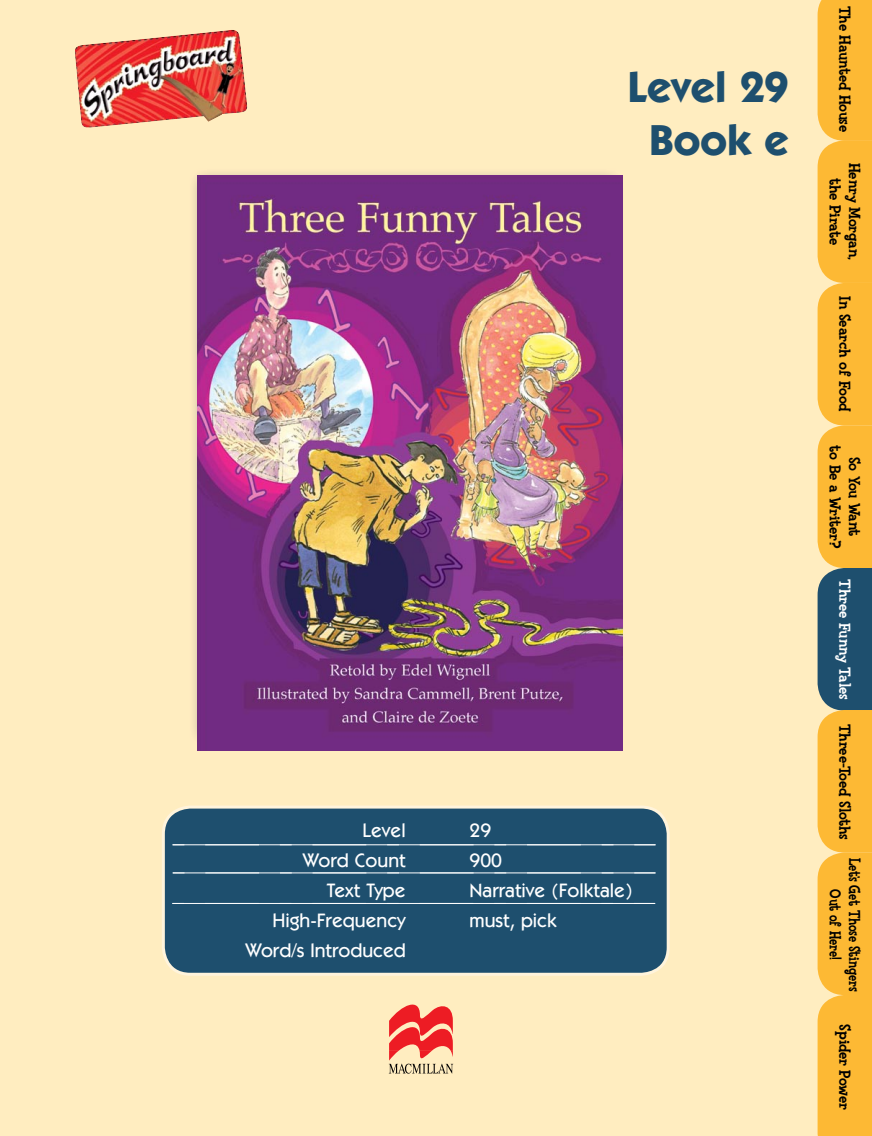
<style>
.page{position:relative;width:872px;height:1136px;background:#fff}
.page>*{position:absolute;margin:0;border:0;box-sizing:border-box;transform-origin:0 0}
.t1{font:700 43.5px/52.2px "Itc Kabel";color:#1e4f6e;text-align:center}
.t2{font:500 19.5px "Itc Kabel";color:#fff}
.t3{font:800 16.2px/19.4px "Fink";letter-spacing:-.015em;color:#000;text-align:center}
.t4{font:800 16.2px/19.4px "Fink";letter-spacing:-.035em;color:#000;text-align:center}
.t5{font:800 16.2px/19.4px "Fink";letter-spacing:-.015em;color:#000;text-align:center;scale:.85 1}
.t6{font:800 16.2px "Fink";letter-spacing:-.015em;color:#fff}
</style>
<div class="page">
<div style="left:0;top:0;width:872px;height:1135px;background:#ffedc0"></div>
<svg style="left:817px;top:0;width:55px;height:1135px;background:#e3b146"></svg>
<div style="left:163px;top:807px;width:505px;height:167px;background:#1e4f6e;border-radius:27px"></div>
<div style="left:162px;top:805px;width:507px;height:170px;border:3px solid #fff4dc;border-radius:27px"></div>
<svg style="left:173px;top:872px;width:482px;height:1px"></svg>
<svg style="left:173px;top:844px;width:482px;height:1px"></svg>
<svg style="left:172px;top:903px;width:483px;height:1px"></svg>
<svg style="left:389px;top:1004px;width:64px;height:69px"></svg>
<img style="left:75px;top:30px;width:173px;height:98px">
<img style="left:197px;top:176px;width:425px;height:574px">
<h1 class="t1" style="left:628px;top:61px;width:162px">Level 29<br>Book e</h1>
<p class="t2" style="left:362px;top:818px;width:45px">Level</p>
<p class="t2" style="left:469px;top:818px;width:23px">29</p>
<p class="t2" style="left:303px;top:848px;width:104px">Word Count</p>
<p class="t2" style="left:469px;top:848px;width:34px">900</p>
<p class="t2" style="left:327px;top:878px;width:80px">Text Type</p>
<p class="t2" style="left:469px;top:878px;width:165px">Narrative (Folktale)</p>
<p class="t2" style="left:272px;top:908px;width:135px">High-Frequency</p>
<p class="t2" style="left:469px;top:908px;width:89px">must, pick</p>
<p class="t2" style="left:245px;top:938px;width:162px">Word/s Introduced</p>
<p class="t3" style="left:854px;top:6px;width:127px;rotate:90deg">The Haunted House</p>
<p class="t3" style="left:863px;top:163px;width:99px;rotate:90deg">Henry Morgan, the Pirate</p>
<p class="t3" style="left:854px;top:296px;width:117px;rotate:90deg">In Search of Food</p>
<p class="t4" style="left:863px;top:445px;width:104px;rotate:90deg">So You Want<br>to Be a Writer?</p>
<p class="t6" style="left:855px;top:579px;width:122px;rotate:90deg">Three Funny Tales</p>
<p class="t3" style="left:854px;top:723px;width:117px;rotate:90deg">Three-Toed Sloths</p>
<p class="t5" style="left:863px;top:857px;width:158px;rotate:90deg">Let’s Get Those Stingers<br>Out of Here!</p>
<p class="t4" style="left:854px;top:1024px;width:87px;rotate:90deg">Spider Power</p>
</div>
